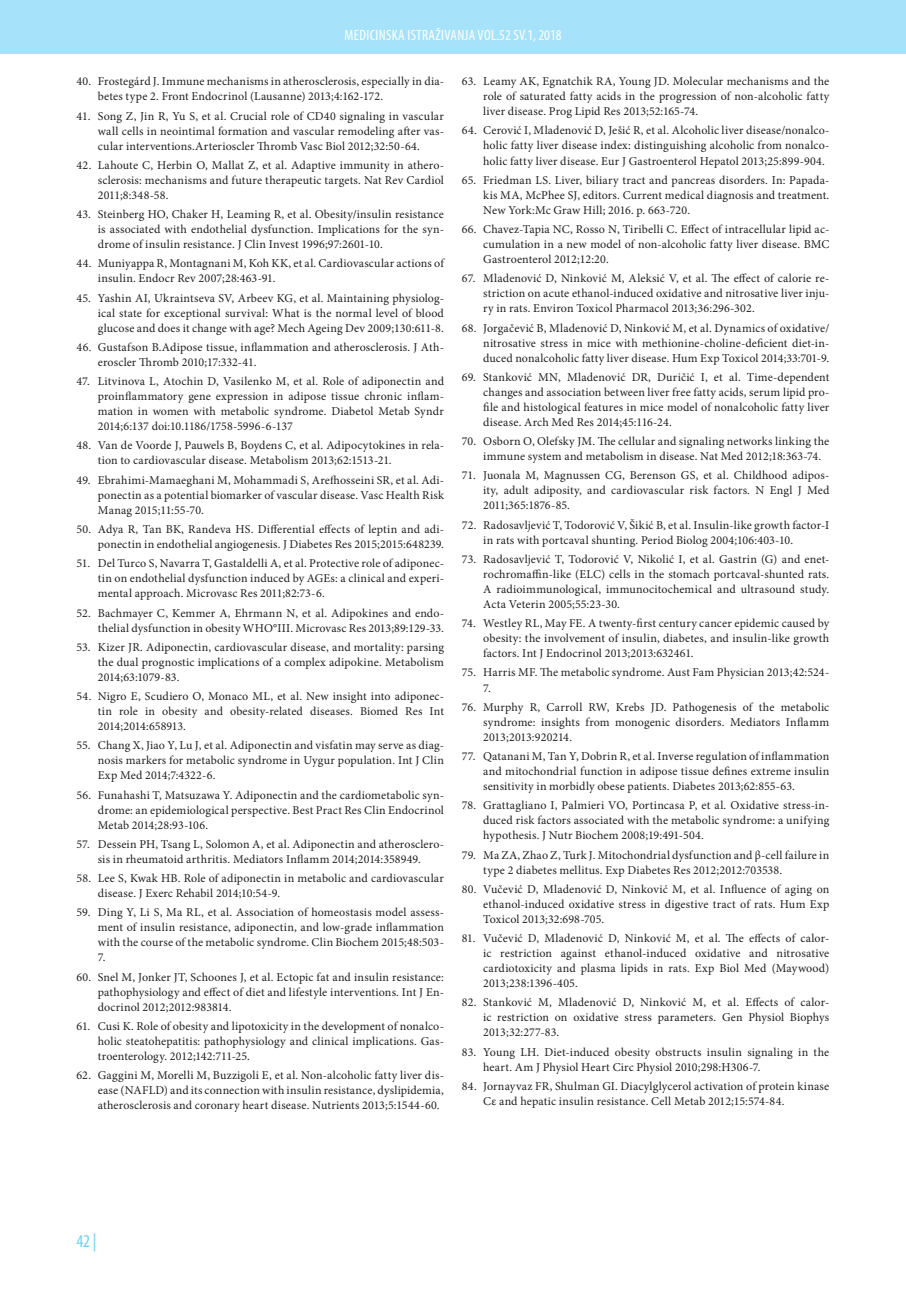
<style>
.page{position:relative;width:906px;height:1289px;background:#fff}
.page>*{position:absolute;margin:0;border:0;box-sizing:border-box;transform-origin:0 0}
.t1{font:condensed 18px "Myriad Pro";color:#6bcff6}
.t2{font:condensed 15px "Myriad Pro";letter-spacing:.02em;color:#fff}
.t3{font:12px/15px "Minion Pro";letter-spacing:.015em;color:#231f20;text-align:justify}
</style>
<div class="page">
<div style="left:0;top:0;width:906px;height:53px;background:#a6e2f9"></div>
<p class="t2" style="left:344px;top:26px;width:219px">MEDICINSKA ISTRAŽIVANJA VOL.52 SV.1, 2018</p>
<p class="t3" style="left:98px;top:74px;width:348px;text-indent:-21px">40. Frostegárd J. Immune mechanisms in atherosclerosis, especially in dia&shy;betes type 2. Front Endocrinol (Lausanne) 2013;4:162-172.</p>
<p class="t3" style="left:98px;top:108px;width:348px;text-indent:-21px">41. Song Z, Jin R, Yu S, et al. Crucial role of CD40 signaling in vascular wall cells in neointimal formation and vascular remodeling after vas&shy;cular interventions.Arterioscler Thromb Vasc Biol 2012;32:50-64.</p>
<p class="t3" style="left:98px;top:157px;width:348px;text-indent:-21px">42. Lahoute C, Herbin O, Mallat Z, et al. Adaptive immunity in athero&shy;sclerosis: mechanisms and future therapeutic targets. Nat Rev Cardiol 2011;8:348-58.</p>
<p class="t3" style="left:98px;top:207px;width:348px;text-indent:-21px">43. Steinberg HO, Chaker H, Leaming R, et al. Obesity/insulin resistance is associated with endothelial dysfunction. Implications for the syn&shy;drome of insulin resistance. J Clin Invest 1996;97:2601-10.</p>
<p class="t3" style="left:98px;top:256px;width:348px;text-indent:-21px">44. Muniyappa R, Montagnani M, Koh KK, et al. Cardiovascular actions of insulin. Endocr Rev 2007;28:463-91.</p>
<p class="t3" style="left:98px;top:290px;width:348px;text-indent:-21px">45. Yashin AI, Ukraintseva SV, Arbeev KG, et al. Maintaining physiolog&shy;ical state for exceptional survival: What is the normal level of blood glucose and does it change with age? Mech Ageing Dev 2009;130:611-8.</p>
<p class="t3" style="left:98px;top:339px;width:348px;text-indent:-21px">46. Gustafson B.Adipose tissue, inflammation and atherosclerosis. J Ath&shy;eroscler Thromb 2010;17:332-41.</p>
<p class="t3" style="left:98px;top:374px;width:348px;text-indent:-21px">47. Litvinova L, Atochin D, Vasilenko M, et al. Role of adiponectin and proinflammatory gene expression in adipose tissue chronic inflam&shy;mation in women with metabolic syndrome. Diabetol Metab Syndr 2014;6:137 doi:10.1186/1758-5996-6-137</p>
<p class="t3" style="left:98px;top:438px;width:348px;text-indent:-21px">48. Van de Voorde J, Pauwels B, Boydens C, et al. Adipocytokines in rela&shy;tion to cardiovascular disease. Metabolism 2013;62:1513-21.</p>
<p class="t3" style="left:98px;top:472px;width:348px;text-indent:-21px">49. Ebrahimi-Mamaeghani M, Mohammadi S, Arefhosseini SR, et al. Adi&shy;ponectin as a potential biomarker of vascular disease. Vasc Health Risk Manag 2015;11:55-70.</p>
<p class="t3" style="left:77px;top:521px;width:369px;text-align:right">50. Adya R, Tan BK, Randeva HS. Differential effects of leptin and adi&shy;ponectin in endothelial angiogenesis. J Diabetes Res 2015;2015:648239.</p>
<p class="t3" style="left:98px;top:556px;width:348px;text-indent:-21px">51. Del Turco S, Navarra T, Gastaldelli A, et al. Protective role of adiponec&shy;tin on endothelial dysfunction induced by AGEs: a clinical and experi&shy;mental approach. Microvasc Res 2011;82:73-6.</p>
<p class="t3" style="left:77px;top:605px;width:369px;text-align:right">52. Bachmayer C, Kemmer A, Ehrmann N, et al. Adipokines and endo&shy;thelial dysfunction in obesity WHO°III. Microvasc Res 2013;89:129-33.</p>
<p class="t3" style="left:98px;top:639px;width:348px;text-indent:-21px">53. Kizer JR. Adiponectin, cardiovascular disease, and mortality: parsing the dual prognostic implications of a complex adipokine. Metabolism 2014;63:1079-83.</p>
<p class="t3" style="left:98px;top:688px;width:348px;text-indent:-21px">54. Nigro E, Scudiero O, Monaco ML, et al. New insight into adiponec&shy;tin role in obesity and obesity-related diseases. Biomed Res Int 2014;2014:658913.</p>
<p class="t3" style="left:98px;top:738px;width:348px;text-indent:-21px">55. Chang X, Jiao Y, Lu J, et al. Adiponectin and visfatin may serve as diag&shy;nosis markers for metabolic syndrome in Uygur population. Int J Clin Exp Med 2014;7:4322-6.</p>
<p class="t3" style="left:98px;top:787px;width:348px;text-indent:-21px">56. Funahashi T, Matsuzawa Y. Adiponectin and the cardiometabolic syn&shy;drome: an epidemiological perspective. Best Pract Res Clin Endocrinol Metab 2014;28:93-106.</p>
<p class="t3" style="left:77px;top:836px;width:369px;text-align:center">57. Dessein PH, Tsang L, Solomon A, et al. Adiponectin and atherosclero&shy;sis in rheumatoid arthritis. Mediators Inflamm 2014;2014:358949.</p>
<p class="t3" style="left:98px;top:870px;width:348px;text-indent:-21px">58. Lee S, Kwak HB. Role of adiponectin in metabolic and cardiovascular disease. J Exerc Rehabil 2014;10:54-9.</p>
<p class="t3" style="left:98px;top:905px;width:348px;text-indent:-21px">59. Ding Y, Li S, Ma RL, et al. Association of homeostasis model assess&shy;ment of insulin resistance, adiponectin, and low-grade inflammation with the course of the metabolic syndrome. Clin Biochem 2015;48:503- 7.</p>
<p class="t3" style="left:98px;top:969px;width:348px;text-indent:-21px">60. Snel M, Jonker JT, Schoones J, et al. Ectopic fat and insulin resistance: pathophysiology and effect of diet and lifestyle interventions. Int J En&shy;docrinol 2012;2012:983814.</p>
<p class="t3" style="left:98px;top:1018px;width:348px;text-indent:-21px">61. Cusi K. Role of obesity and lipotoxicity in the development of nonalco&shy;holic steatohepatitis: pathophysiology and clinical implications. Gas&shy;troenterology. 2012;142:711-25.</p>
<p class="t3" style="left:98px;top:1067px;width:348px;text-indent:-21px">62. Gaggini M, Morelli M, Buzzigoli E, et al. Non-alcoholic fatty liver dis&shy;ease (NAFLD) and its connection with insulin resistance, dyslipidemia, atherosclerosis and coronary heart disease. Nutrients 2013;5:1544-60.</p>
<p class="t3" style="left:483px;top:74px;width:348px;text-indent:-21px">63. Leamy AK, Egnatchik RA, Young JD. Molecular mechanisms and the role of saturated fatty acids in the progression of non-alcoholic fatty liver disease. Prog Lipid Res 2013;52:165-74.</p>
<p class="t3" style="left:483px;top:123px;width:348px;text-indent:-21px">64. Cerović I, Mladenović D, Ješić R, et al. Alcoholic liver disease/nonalco&shy;holic fatty liver disease index: distinguishing alcoholic from nonalco&shy;holic fatty liver disease. Eur J Gastroenterol Hepatol 2013;25:899-904.</p>
<p class="t3" style="left:483px;top:172px;width:348px;text-indent:-21px">65. Friedman LS. Liver, biliary tract and pancreas disorders. In: Papada&shy;kis MA, McPhee SJ, editors. Current medical diagnosis and treatment.<br>New York:Mc Graw Hill; 2016. p. 663-720.</p>
<p class="t3" style="left:483px;top:222px;width:348px;text-indent:-21px">66. Chavez-Tapia NC, Rosso N, Tiribelli C. Effect of intracellular lipid ac&shy;cumulation in a new model of non-alcoholic fatty liver disease. BMC Gastroenterol 2012;12:20.</p>
<p class="t3" style="left:483px;top:271px;width:348px;text-indent:-21px">67. Mladenović D, Ninković M, Aleksić V, et al. The effect of calorie re&shy;striction on acute ethanol-induced oxidative and nitrosative liver inju&shy;ry in rats. Environ Toxicol Pharmacol 2013;36:296-302.</p>
<p class="t3" style="left:483px;top:320px;width:348px;text-indent:-21px">68. Jorgačević B, Mladenović D, Ninković M, et al. Dynamics of oxidative/ nitrosative stress in mice with methionine-choline-deficient diet-in&shy;duced nonalcoholic fatty liver disease. Hum Exp Toxicol 2014;33:701-9.</p>
<p class="t3" style="left:483px;top:369px;width:348px;text-indent:-21px">69. Stanković MN, Mladenović DR, Duričić I, et al. Time-dependent changes and association between liver free fatty acids, serum lipid pro&shy;file and histological features in mice model of nonalcoholic fatty liver disease. Arch Med Res 2014;45:116-24.</p>
<p class="t3" style="left:483px;top:434px;width:348px;text-indent:-21px">70. Osborn O, Olefsky JM. The cellular and signaling networks linking the immune system and metabolism in disease. Nat Med 2012;18:363-74.</p>
<p class="t3" style="left:483px;top:468px;width:348px;text-indent:-21px">71. Juonala M, Magnussen CG, Berenson GS, et al. Childhood adipos&shy;ity, adult adiposity, and cardiovascular risk factors. N Engl J Med 2011;365:1876-85.</p>
<p class="t3" style="left:483px;top:517px;width:348px;text-indent:-21px">72. Radosavljević T, Todorović V, Šikić B, et al. Insulin-like growth factor-I in rats with portcaval shunting. Period Biolog 2004;106:403-10.</p>
<p class="t3" style="left:483px;top:551px;width:348px;text-indent:-21px">73. Radosavljević T, Todorović V, Nikolić I, et al. Gastrin (G) and enet&shy;rochromaffin-like (ELC) cells in the stomach portcaval-shunted rats.<br>A radioimmunological, immunocitochemical and ultrasound study.<br>Acta Veterin 2005;55:23-30.</p>
<p class="t3" style="left:483px;top:616px;width:348px;text-indent:-21px">74. Westley RL, May FE. A twenty-first century cancer epidemic caused by obesity: the involvement of insulin, diabetes, and insulin-like growth factors. Int J Endocrinol 2013;2013:632461.</p>
<p class="t3" style="left:483px;top:665px;width:348px;text-indent:-21px">75. Harris MF. The metabolic syndrome. Aust Fam Physician 2013;42:524-<br>7.</p>
<p class="t3" style="left:483px;top:699px;width:348px;text-indent:-21px">76. Murphy R, Carroll RW, Krebs JD. Pathogenesis of the metabolic syndrome: insights from monogenic disorders. Mediators Inflamm 2013;2013:920214.</p>
<p class="t3" style="left:483px;top:748px;width:348px;text-indent:-21px">77. Qatanani M, Tan Y, Dobrin R, et al. Inverse regulation of inflammation and mitochondrial function in adipose tissue defines extreme insulin sensitivity in morbidly obese patients. Diabetes 2013;62:855-63.</p>
<p class="t3" style="left:483px;top:798px;width:348px;text-indent:-21px">78. Grattagliano I, Palmieri VO, Portincasa P, et al. Oxidative stress-in&shy;duced risk factors associated with the metabolic syndrome: a unifying hypothesis. J Nutr Biochem 2008;19:491-504.</p>
<p class="t3" style="left:483px;top:847px;width:348px;text-indent:-21px">79. Ma ZA, Zhao Z, Turk J. Mitochondrial dysfunction and β-cell failure in type 2 diabetes mellitus. Exp Diabetes Res 2012;2012:703538.</p>
<p class="t3" style="left:483px;top:881px;width:348px;text-indent:-21px">80. Vučević D, Mladenović D, Ninković M, et al. Influence of aging on ethanol-induced oxidative stress in digestive tract of rats. Hum Exp Toxicol 2013;32:698-705.</p>
<p class="t3" style="left:483px;top:930px;width:348px;text-indent:-21px">81. Vučević D, Mladenović D, Ninković M, et al. The effects of calor&shy;ic restriction against ethanol-induced oxidative and nitrosative cardiotoxicity and plasma lipids in rats. Exp Biol Med (Maywood)<br>2013;238:1396-405.</p>
<p class="t3" style="left:483px;top:995px;width:348px;text-indent:-21px">82. Stanković M, Mladenović D, Ninković M, et al. Effects of calor&shy;ic restriction on oxidative stress parameters. Gen Physiol Biophys 2013;32:277-83.</p>
<p class="t3" style="left:483px;top:1044px;width:348px;text-indent:-21px">83. Young LH. Diet-induced obesity obstructs insulin signaling in the heart. Am J Physiol Heart Circ Physiol 2010;298:H306-7.</p>
<p class="t3" style="left:483px;top:1078px;width:348px;text-indent:-21px">84. Jornayvaz FR, Shulman GI. Diacylglycerol activation of protein kinase<br>Cε and hepatic insulin resistance. Cell Metab 2012;15:574-84.</p>
<h1 class="t1" style="left:77px;top:1230px;width:21px">42 |</h1>
</div>
